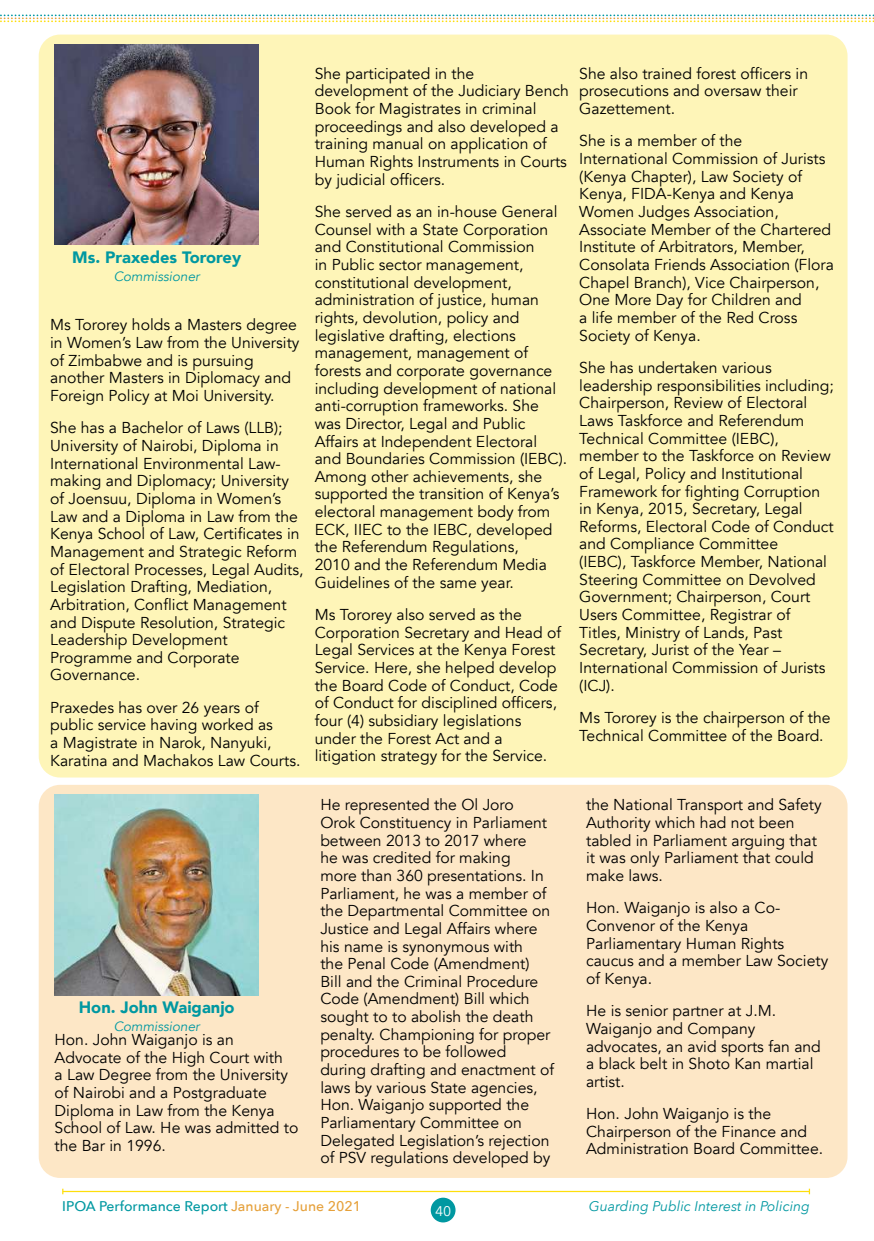
<style>
.page{position:relative;width:874px;height:1241px;background:#fff}
.page>*{position:absolute;margin:0;border:0;box-sizing:border-box;transform-origin:0 0}
.t1{font:900 16.45px "Avenir";color:#0098a1}
.t2{font:15.75px/17.7px "Avenir";color:#000}
.t3{font:500 14px "Avenir Next";color:#0098a1}
.t4{font:italic 14px "Avenir Next";color:#0098a1}
.t5{font:14px "Avenir Next";color:#fff}
.t6{font:italic 13.47px "Avenir";color:#0098a1}
.s1{color:#e6a13b}
</style>
<div class="page">
<div style="left:430px;top:1197px;width:25px;height:25px;background:#0098a1;border-radius:50%"></div>
<hr style="left:63px;top:1190px;width:746px;height:1px;background:#fede0c">
<svg style="left:0;top:14px;width:874px;height:8px"></svg>
<div style="left:39px;top:35px;width:808px;height:742px;background:#fef5b8;border-radius:21px"></div>
<div style="left:39px;top:784px;width:808px;height:393px;background:#fde7c6;border-radius:21px"></div>
<img style="left:55px;top:44px;width:204px;height:201px">
<img style="left:55px;top:794px;width:204px;height:201px">
<p class="t1" style="left:72px;top:243px;width:170px">Ms. Praxedes Tororey</p>
<p class="t6" style="left:114px;top:268px;width:87px">Commissioner</p>
<p class="t2" style="left:50px;top:316px;width:251px">Ms Tororey holds a Masters degree in Women’s Law from the University of Zimbabwe and is pursuing another Masters in Diplomacy and<br>Foreign Policy at Moi University.</p>
<p class="t2" style="left:50px;top:419px;width:255px">She has a Bachelor of Laws (LLB);<br>University of Nairobi, Diploma in<br>International Environmental Law&shy;making and Diplomacy; University of Joensuu, Diploma in Women’s<br>Law and a Diploma in Law from the<br>Kenya School of Law, Certificates in<br>Management and Strategic Reform of Electoral Processes, Legal Audits,<br>Legislation Drafting, Mediation,<br>Arbitration, Conflict Management and Dispute Resolution, Strategic<br>Leadership Development<br>Programme and Corporate<br>Governance.</p>
<p class="t2" style="left:50px;top:698px;width:252px">Praxedes has over 26 years of public service having worked as<br>a Magistrate in Narok, Nanyuki,<br>Karatina and Machakos Law Courts.</p>
<p class="t2" style="left:314px;top:65px;width:255px">She participated in the development of the Judiciary Bench<br>Book for Magistrates in criminal proceedings and also developed a training manual on application of<br>Human Rights Instruments in Courts by judicial officers.</p>
<p class="t2" style="left:314px;top:203px;width:254px">She served as an in-house General<br>Counsel with a State Corporation and Constitutional Commission<br>in Public sector management, constitutional development, administration of justice, human rights, devolution, policy and legislative drafting, elections management, management of forests and corporate governance including development of national anti-corruption frameworks. She was Director, Legal and Public<br>Affairs at Independent Electoral and Boundaries Commission (IEBC).<br>Among other achievements, she supported the transition of Kenya’s electoral management body from<br>ECK, IIEC to the IEBC, developed the Referendum Regulations,<br>2010 and the Referendum Media<br>Guidelines of the same year.</p>
<p class="t2" style="left:314px;top:606px;width:248px">Ms Tororey also served as the<br>Corporation Secretary and Head of<br>Legal Services at the Kenya Forest<br>Service. Here, she helped develop the Board Code of Conduct, Code of Conduct for disciplined officers, four (4) subsidiary legislations under the Forest Act and a litigation strategy for the Service.</p>
<p class="t2" style="left:579px;top:65px;width:230px">She also trained forest officers in prosecutions and oversaw their<br>Gazettement.</p>
<p class="t2" style="left:579px;top:132px;width:256px">She is a member of the<br>International Commission of Jurists (Kenya Chapter), Law Society of<br>Kenya, FIDA-Kenya and Kenya<br>Women Judges Association,<br>Associate Member of the Chartered<br>Institute of Arbitrators, Member,<br>Consolata Friends Association (Flora<br>Chapel Branch), Vice Chairperson,<br>One More Day for Children and<br>a life member of the Red Cross<br>Society of Kenya.</p>
<p class="t2" style="left:579px;top:359px;width:256px">She has undertaken various leadership responsibilities including;<br>Chairperson, Review of Electoral<br>Laws Taskforce and Referendum<br>Technical Committee (IEBC), member to the Taskforce on Review of Legal, Policy and Institutional<br>Framework for fighting Corruption in Kenya, 2015, Secretary, Legal<br>Reforms, Electoral Code of Conduct and Compliance Committee<br>(IEBC), Taskforce Member, National<br>Steering Committee on Devolved<br>Government; Chairperson, Court<br>Users Committee, Registrar of<br>Titles, Ministry of Lands, Past<br>Secretary, Jurist of the Year –<br>International Commission of Jurists (ICJ).</p>
<p class="t2" style="left:579px;top:709px;width:253px">Ms Tororey is the chairperson of the<br>Technical Committee of the Board.</p>
<p class="t1" style="left:79px;top:993px;width:157px">Hon. John Waiganjo</p>
<p class="t6" style="left:114px;top:1018px;width:87px">Commissioner</p>
<p class="t2" style="left:55px;top:1030px;width:245px">Hon. John Waiganjo is an<br>Advocate of the High Court with<br>a Law Degree from the University of Nairobi and a Postgraduate<br>Diploma in Law from the Kenya<br>School of Law. He was admitted to the Bar in 1996.</p>
<p class="t2" style="left:320px;top:796px;width:235px">He represented the Ol Joro<br>Orok Constituency in Parliament between 2013 to 2017 where<br>he was credited for making<br>more than 360 presentations. In<br>Parliament, he was a member of the Departmental Committee on<br>Justice and Legal Affairs where his name is synonymous with<br>the Penal Code (Amendment)<br>Bill and the Criminal Procedure<br>Code (Amendment) Bill which sought to to abolish the death penalty. Championing for proper procedures to be followed during drafting and enactment of laws by various State agencies,<br>Hon. Waiganjo supported the<br>Parliamentary Committee on<br>Delegated Legislation’s rejection of PSV regulations developed by</p>
<p class="t2" style="left:586px;top:796px;width:237px">the National Transport and Safety<br>Authority which had not been tabled in Parliament arguing that it was only Parliament that could make laws.</p>
<p class="t2" style="left:586px;top:899px;width:243px">Hon. Waiganjo is also a Co-<br>Convenor of the Kenya<br>Parliamentary Human Rights caucus and a member Law Society of Kenya.</p>
<p class="t2" style="left:586px;top:1002px;width:236px">He is senior partner at J.M.<br>Waiganjo and Company advocates, an avid sports fan and a black belt in Shoto Kan martial artist.</p>
<p class="t2" style="left:586px;top:1104px;width:238px">Hon. John Waiganjo is the<br>Chairperson of the Finance and<br>Administration Board Committee.</p>
<p class="t3" style="left:62px;top:1193px;width:300px">IPOA Performance Report <span class="s1">January - June 2021</span></p>
<p class="t4" style="left:588px;top:1193px;width:222px">Guarding Public Interest in Policing</p>
<p class="t5" style="left:435px;top:1198px;width:18px">40</p>
</div>
